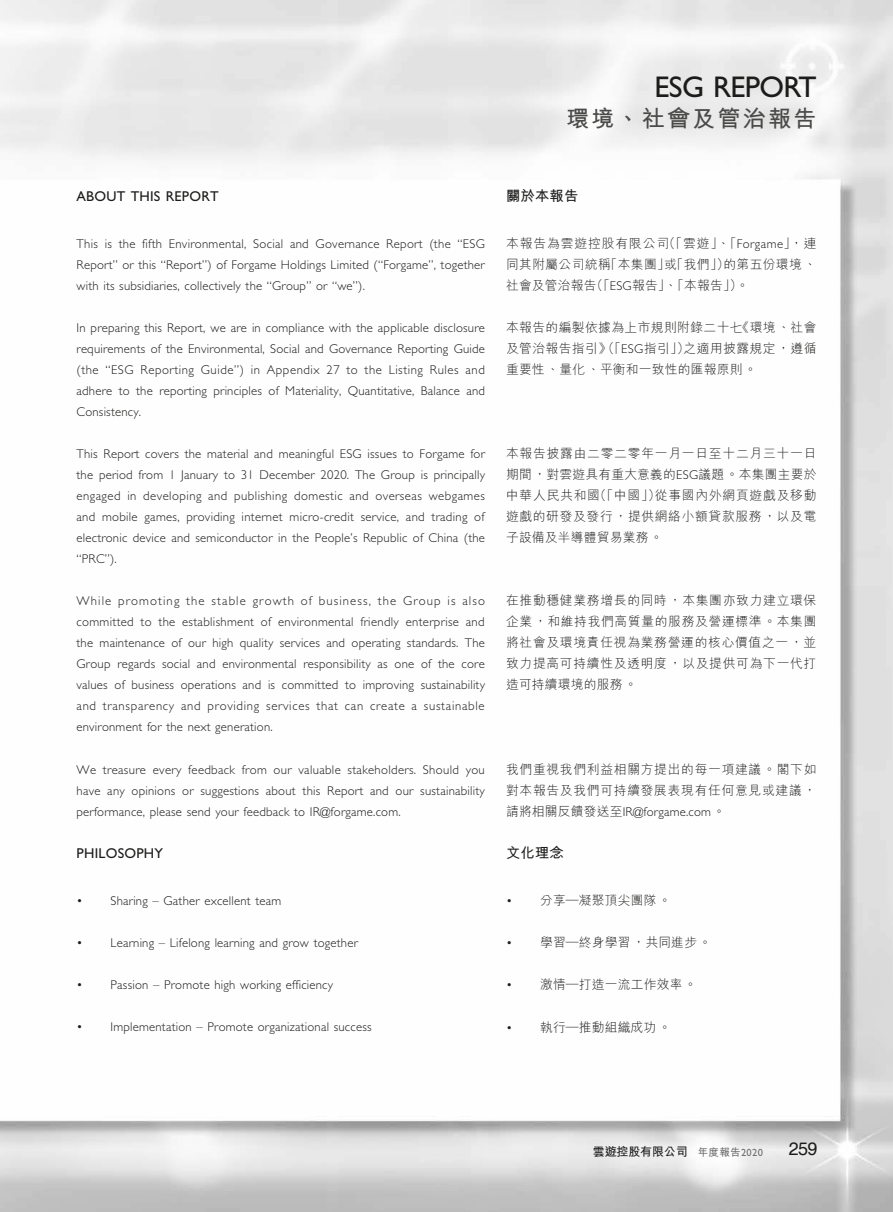
<style>
.page{position:relative;width:893px;height:1212px;background:#fff}
.page>*{position:absolute;margin:0;border:0;box-sizing:border-box;transform-origin:0 0}
.t1{font:30px "Gill Sans Std";letter-spacing:-.02em;color:#1c1c1b}
.t2{font:700 23.25px "M Hei HK";letter-spacing:.085em;color:#4a4a49}
.t3{font:18px "Helvetica";color:#1c1c1b}
.t4{font:14.25px "Gill Sans Std";letter-spacing:.015em;color:#1c1c1b}
.t5{font:700 14.25px "M Hei HK";letter-spacing:.015em;color:#1c1c1b}
.t6{font:300 12.75px/21px "Gill Sans Std";letter-spacing:.015em;color:#1c1c1b;text-align:justify}
.t7{font:300 12.75px/21px "M Hei HK";letter-spacing:.055em;color:#1c1c1b;text-align:justify}
.t8{font:300 12.75px "M Hei HK";letter-spacing:.015em;color:#1c1c1b}
.t9{font:700 12px "M Hei HK";letter-spacing:-.015em;color:#1c1c1b}
.s1{font-family:"Gill Sans Std"}
.s2{font-family:"M Hei HK"}
.s3{font-size:10.5px;color:#6f6f6f}
.s4{font-family:"Gill Sans Std";font-weight:400;font-size:10.5px;color:#6f6f6f}
</style>
<div class="page">
<img style="left:0;top:0;width:893px;height:1212px">
<h1 class="t1" style="left:655px;top:70px;width:163px">ESG REPORT</h1>
<h2 class="t2" style="left:566px;top:102px;width:252px">環境、社會及管治報告</h2>
<p class="t4" style="left:77px;top:188px;width:144px">ABOUT THIS REPORT</p>
<p class="t6" style="left:77px;top:233px;width:410px">This is the fifth Environmental, Social and Governance Report (the “ESG Report” or this “Report”) of Forgame Holdings Limited (“Forgame”, together with its subsidiaries, collectively the “Group” or “we”).</p>
<p class="t6" style="left:77px;top:317px;width:410px">In preparing this Report, we are in compliance with the applicable disclosure requirements of the Environmental, Social and Governance Reporting Guide (the “ESG Reporting Guide”) in Appendix 27 to the Listing Rules and adhere to the reporting principles of Materiality, Quantitative, Balance and Consistency.</p>
<p class="t6" style="left:77px;top:443px;width:410px">This Report covers the material and meaningful ESG issues to Forgame for the period from 1 January to 31 December 2020. The Group is principally engaged in developing and publishing domestic and overseas webgames and mobile games, providing internet micro-credit service, and trading of electronic device and semiconductor in the People’s Republic of China (the “PRC”).</p>
<p class="t6" style="left:77px;top:591px;width:410px">While promoting the stable growth of business, the Group is also committed to the establishment of environmental friendly enterprise and the maintenance of our high quality services and operating standards. The Group regards social and environmental responsibility as one of the core values of business operations and is committed to improving sustainability and transparency and providing services that can create a sustainable environment for the next generation.</p>
<p class="t6" style="left:77px;top:759px;width:410px">We treasure every feedback from our valuable stakeholders. Should you have any opinions or suggestions about this Report and our sustainability performance, please send your feedback to IR@forgame.com.</p>
<p class="t4" style="left:77px;top:845px;width:88px">PHILOSOPHY</p>
<p class="t6" style="left:77px;top:890px;width:206px">• Sharing – Gather excellent team</p>
<p class="t6" style="left:77px;top:932px;width:283px">• Learning – Lifelong learning and grow together</p>
<p class="t6" style="left:77px;top:974px;width:258px">• Passion – Promote high working efficiency</p>
<p class="t6" style="left:77px;top:1017px;width:297px">• Implementation – Promote organizational success</p>
<p class="t5" style="left:506px;top:185px;width:74px">關於本報告</p>
<p class="t7" style="left:506px;top:232px;width:312px">本報告為雲遊控股有限公司（「雲遊」、「<span class="s1">Forgame</span>」，連同其附屬公司統稱「本集團」或「我們」）的第五份環境、社會及管治報告（「<span class="s1">ESG</span>報告」、「本報告」）。</p>
<p class="t7" style="left:506px;top:316px;width:312px">本報告的編製依據為上市規則附錄二十七《環境、社會及管治報告指引》（「<span class="s1">ESG</span>指引」）之適用披露規定，遵循重要性、量化、平衡和一致性的匯報原則。</p>
<p class="t7" style="left:506px;top:442px;width:312px">本報告披露由二零二零年一月一日至十二月三十一日期間，對雲遊具有重大意義的<span class="s1">ESG</span>議題。本集團主要於中華人民共和國（「中國」）從事國內外網頁遊戲及移動遊戲的研發及發行，提供網絡小額貸款服務，以及電子設備及半導體貿易業務。</p>
<p class="t7" style="left:506px;top:590px;width:312px">在推動穩健業務增長的同時，本集團亦致力建立環保企業，和維持我們高質量的服務及營運標準。本集團將社會及環境責任視為業務營運的核心價值之一，並致力提高可持續性及透明度，以及提供可為下一代打造可持續環境的服務。</p>
<p class="t7" style="left:506px;top:758px;width:312px">我們重視我們利益相關方提出的每一項建議。閣下如對本報告及我們可持續發展表現有任何意見或建議，</p>
<p class="t6" style="left:506px;top:801px;width:221px"><span class="s2">請將相關反饋發送至</span>IR@forgame.com<span class="s2">。</span></p>
<p class="t5" style="left:506px;top:843px;width:59px">文化理念</p>
<p class="t8" style="left:506px;top:891px;width:167px"><span class="s1">•</span> 分享─凝聚頂尖團隊。</p>
<p class="t8" style="left:506px;top:933px;width:207px"><span class="s1">•</span> 學習─終身學習，共同進步。</p>
<p class="t8" style="left:506px;top:976px;width:192px"><span class="s1">•</span> 激情─打造一流工作效率。</p>
<p class="t8" style="left:506px;top:1018px;width:167px"><span class="s1">•</span> 執行─推動組織成功。</p>
<p class="t9" style="left:593px;top:1142px;width:172px">雲遊控股有限公司 <span class="s3">年度報告</span><span class="s4">2020</span></p>
<h3 class="t3" style="left:789px;top:1138px;width:30px">259</h3>
</div>
